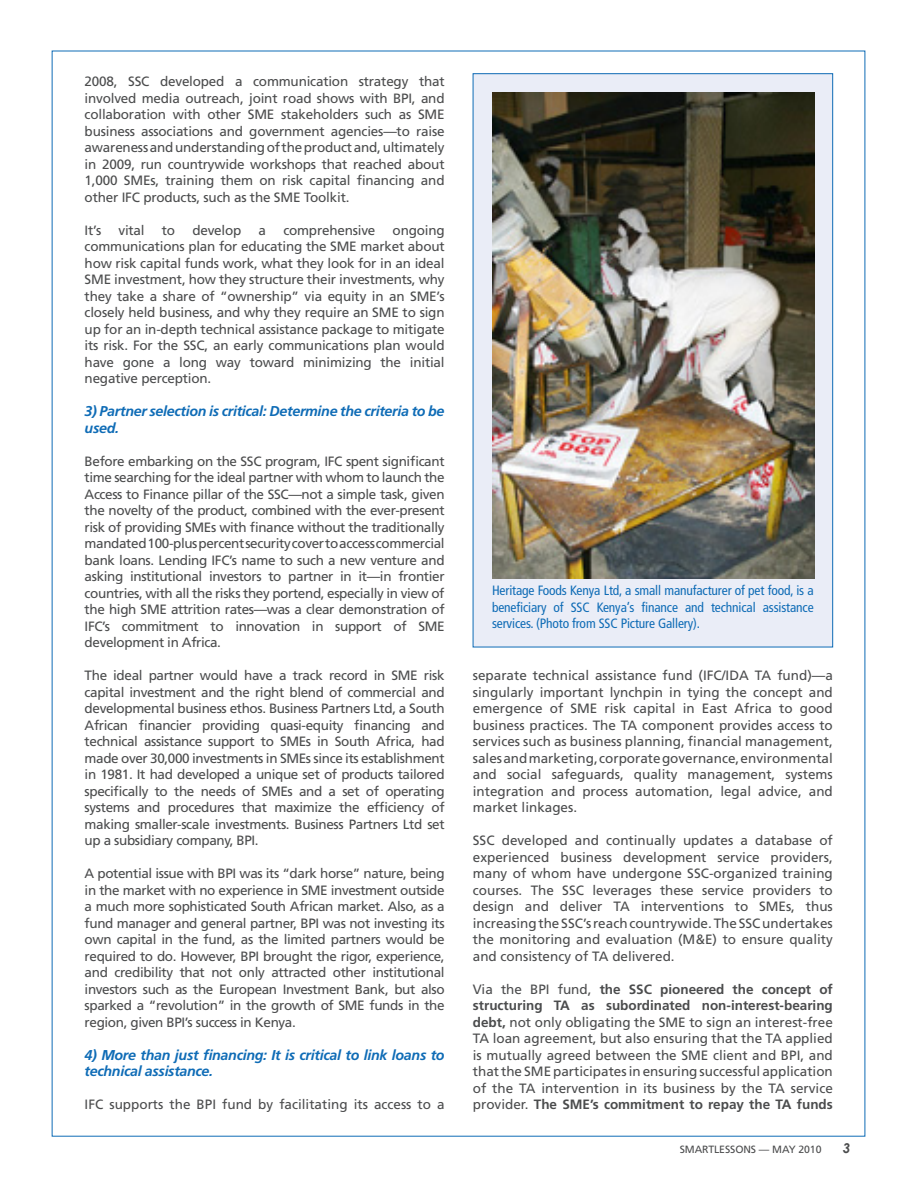
<style>
.page{position:relative;width:918px;height:1188px;background:#fff}
.page>*{position:absolute;margin:0;border:0;box-sizing:border-box;transform-origin:0 0}
.t1{font:italic 700 14.25px/16.5px "Frutiger LT";letter-spacing:-.02em;color:#0f6cb6}
.t2{font:13.5px/16.5px "Frutiger LT";letter-spacing:-.015em;color:#4b4c4d;text-align:justify}
.t3{font:condensed 13.5px/16.5px "Frutiger LT";letter-spacing:-.01em;color:#0f6cb6;text-align:justify}
.t4{font:italic 700 13.5px "Century Gothic";color:#4b4c4d}
.t5{font:10.5px "Frutiger LT";letter-spacing:-.01em;color:#4b4c4d}
.s1{font-weight:700}
</style>
<div class="page">
<div style="left:473px;top:74px;width:360px;height:573px;background:#eaedf7"></div>
<img style="left:492px;top:93px;width:323px;height:486px">
<p class="t2" style="left:85px;top:73px;width:362px">2008, SSC developed a communication strategy that involved media outreach, joint road shows with BPI, and collaboration with other SME stakeholders such as SME business associations and government agencies—to raise awareness and understanding of the product and, ultimately in 2009, run countrywide workshops that reached about 1,000 SMEs, training them on risk capital financing and other IFC products, such as the SME Toolkit.</p>
<p class="t2" style="left:85px;top:222px;width:18px">It’s</p>
<p class="t2" style="left:119px;top:222px;width:28px">vital</p>
<p class="t2" style="left:162px;top:222px;width:15px">to</p>
<p class="t2" style="left:192px;top:222px;width:51px">develop</p>
<p class="t2" style="left:259px;top:222px;width:9px">a</p>
<p class="t2" style="left:283px;top:222px;width:94px">comprehensive</p>
<p class="t2" style="left:85px;top:222px;width:362px;text-indent:308px">ongoing communications plan for educating the SME market about how risk capital funds work, what they look for in an ideal SME investment, how they structure their investments, why they take a share of “ownership” via equity in an SME’s closely held business, and why they require an SME to sign up for an in-depth technical assistance package to mitigate its risk. For the SSC, an early communications plan would have gone a long way toward minimizing the initial negative perception.</p>
<p class="t1" style="left:85px;top:403px;width:361px">3) Partner selection is critical: Determine the criteria to be used.</p>
<p class="t2" style="left:85px;top:453px;width:362px">Before embarking on the SSC program, IFC spent significant time searching for the ideal partner with whom to launch the Access to Finance pillar of the SSC—not a simple task, given the novelty of the product, combined with the ever-present risk of providing SMEs with finance without the traditionally mandated 100-plus percent security cover to access commercial bank loans. Lending IFC’s name to such a new venture and asking institutional investors to partner in it—in frontier countries, with all the risks they portend, especially in view of the high SME attrition rates—was a clear demonstration of IFC’s commitment to innovation in support of SME development in Africa.</p>
<p class="t2" style="left:85px;top:667px;width:362px">The ideal partner would have a track record in SME risk capital investment and the right blend of commercial and developmental business ethos. Business Partners Ltd, a South African financier providing quasi-equity financing and technical assistance support to SMEs in South Africa, had made over 30,000 investments in SMEs since its establishment in 1981. It had developed a unique set of products tailored specifically to the needs of SMEs and a set of operating systems and procedures that maximize the efficiency of making smaller-scale investments. Business Partners Ltd set up a subsidiary company, BPI.</p>
<p class="t2" style="left:85px;top:865px;width:362px">A potential issue with BPI was its “dark horse” nature, being in the market with no experience in SME investment outside a much more sophisticated South African market. Also, as a fund manager and general partner, BPI was not investing its own capital in the fund, as the limited partners would be required to do. However, BPI brought the rigor, experience, and credibility that not only attracted other institutional investors such as the European Investment Bank, but also sparked a “revolution” in the growth of SME funds in the region, given BPI’s success in Kenya.</p>
<p class="t1" style="left:85px;top:1047px;width:362px">4) More than just financing: It is critical to link loans to technical assistance.</p>
<p class="t2" style="left:85px;top:1096px;width:362px">IFC supports the BPI fund by facilitating its access to a</p>
<p class="t3" style="left:492px;top:582px;width:323px">Heritage Foods Kenya Ltd, a small manufacturer of pet food, is a beneficiary of SSC Kenya’s finance and technical assistance services. (Photo from SSC Picture Gallery).</p>
<p class="t2" style="left:473px;top:667px;width:362px">separate technical assistance fund (IFC/IDA TA fund)—a singularly important lynchpin in tying the concept and emergence of SME risk capital in East Africa to good business practices. The TA component provides access to services such as business planning, financial management, sales and marketing, corporate governance, environmental and social safeguards, quality management, systems integration and process automation, legal advice, and market linkages.</p>
<p class="t2" style="left:473px;top:832px;width:362px">SSC developed and continually updates a database of experienced business development service providers, many of whom have undergone SSC-organized training courses. The SSC leverages these service providers to design and deliver TA interventions to SMEs, thus increasing the SSC’s reach countrywide. The SSC undertakes the monitoring and evaluation (M&amp;E) to ensure quality and consistency of TA delivered.</p>
<p class="t2" style="left:473px;top:981px;width:362px">Via the BPI fund, <span class="s1">the SSC pioneered the concept of structuring TA as subordinated non-interest-bearing debt,</span> not only obligating the SME to sign an interest-free TA loan agreement, but also ensuring that the TA applied is mutually agreed between the SME client and BPI, and that the SME participates in ensuring successful application of the TA intervention in its business by the TA service provider. <span class="s1">The SME’s commitment to repay the TA funds</span></p>
<p class="t5" style="left:680px;top:1143px;width:143px">SMARTLESSONS — MAY 2010</p>
<p class="t4" style="left:843px;top:1138px;width:9px">3</p>
</div>
